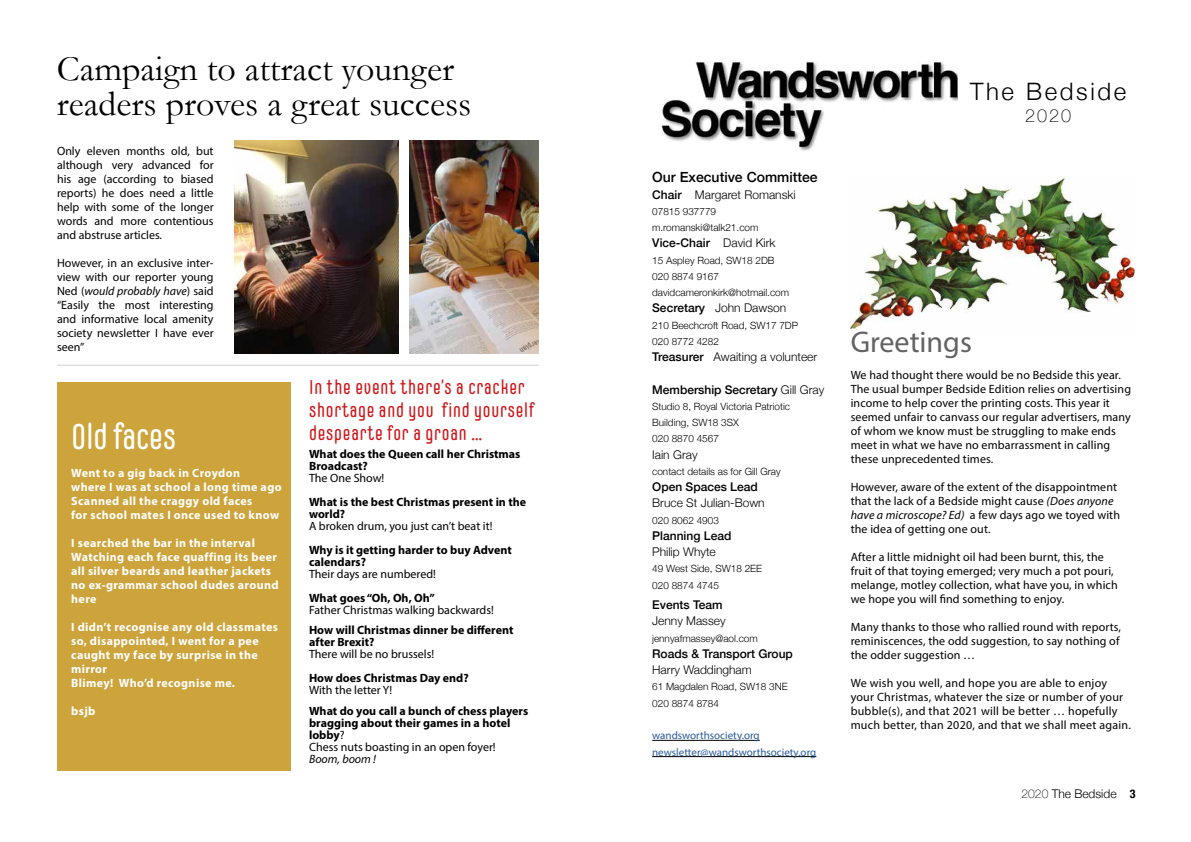
<style>
.page{position:relative;width:1191px;height:842px;background:#fff}
.page>*{position:absolute;margin:0;border:0;box-sizing:border-box;transform-origin:0 0}
.t1{font:36px/35px "Garamond";color:#000}
.t2{font:36px "Carl Marx";color:#fff}
.t3{font:30px "Myriad Pro";color:#646363}
.t4{font:300 24px "Helvetica Neue";letter-spacing:.11em;color:#000}
.t5{font:20px/23px "Carl Marx";letter-spacing:.04em;color:#cd171a}
.t6{font:100 18px "Helvetica Neue";color:#000}
.t7{font:500 14px "Helvetica Neue";color:#000}
.t8{font:12px/14px "Myriad Pro";letter-spacing:.01em;color:#000}
.t9{font:700 12px/14px "Myriad Pro";letter-spacing:.03em;color:#fff}
.t10{font:700 12px/12px "Myriad Pro";color:#000}
.t11{font:300 12px "Helvetica Neue";color:#000}
.t12{font:500 12px "Helvetica Neue";color:#000}
.t13{font:italic 12px "Myriad Pro";letter-spacing:.005em;color:#000}
.t14{font:11px/16.2px "Myriad Pro";color:#275b9b}
.t15{font:300 10px/16.2px "Helvetica Neue";color:#000}
.s1{font-style:italic}
.s2{font-weight:400}
.s3{font-weight:500}
.s4{font-weight:300}
.s5{font-weight:100}
.s6{font-weight:700;font-stretch:condensed}
</style>
<div class="page">
<img style="left:850px;top:176px;width:284px;height:155px">
<hr style="left:652px;top:740px;width:107px;height:1px;background:#000">
<hr style="left:652px;top:756px;width:164px;height:1px;background:#000">
<img style="left:661px;top:62px;width:297px;height:89px">
<img style="left:409px;top:141px;width:129px;height:213px">
<img style="left:234px;top:141px;width:165px;height:213px">
<hr style="left:57px;top:365px;width:481px;height:1px;background:#d2d2d1">
<div style="left:57px;top:383px;width:234px;height:388px;background:#cda43b"></div>
<h1 class="t1" style="left:57px;top:51px;width:416px">Campaign to attract younger readers proves a great success</h1>
<p class="t8" style="left:57px;top:143px;width:158px;text-align:justify">Only eleven months old, but although very advanced for his age (according to biased reports) he does need a little help with some of the longer words and more contentious and abstruse articles.</p>
<p class="t8" style="left:57px;top:256px;width:158px;text-align:justify">However, in an exclusive inter&shy;view with our reporter young Ned (<span class="s1">would probably have</span>) said “Easily the most interesting and informative local amenity society newsletter I have ever seen”</p>
<h1 class="t2" style="left:71px;top:416px;width:106px">Old faces</h1>
<p class="t9" style="left:71px;top:465px;width:212px">Went to a gig back in Croydon<br>where I was at school a long time ago<br>Scanned all the craggy old faces<br>for school mates I once used to know</p>
<p class="t9" style="left:71px;top:535px;width:209px">I searched the bar in the interval<br>Watching each face quaffing its beer all silver beards and leather jackets no ex-grammar school dudes around here</p>
<p class="t9" style="left:71px;top:619px;width:208px">I didn’t recognise any old classmates so, disappointed, I went for a pee caught my face by surprise in the mirror<br>Blimey! Who’d recognise me.</p>
<p class="t9" style="left:71px;top:703px;width:26px">bsjb</p>
<h3 class="t5" style="left:309px;top:375px;width:227px">In the event there’s a cracker shortage and you find yourself despearte for a groan …</h3>
<p class="t10" style="left:309px;top:447px;width:213px">What does the Queen call her Christmas<br>Broadcast?</p>
<p class="t8" style="left:309px;top:471px;width:77px">The One Show!</p>
<p class="t10" style="left:309px;top:495px;width:219px">What is the best Christmas present in the world?</p>
<p class="t8" style="left:309px;top:519px;width:185px">A broken drum, you just can’t beat it!</p>
<p class="t10" style="left:309px;top:543px;width:204px">Why is it getting harder to buy Advent calendars?</p>
<p class="t8" style="left:309px;top:567px;width:128px">Their days are numbered!</p>
<p class="t10" style="left:309px;top:591px;width:127px">What goes “Oh, Oh, Oh”</p>
<p class="t8" style="left:309px;top:603px;width:186px">Father Christmas walking backwards!</p>
<p class="t10" style="left:309px;top:624px;width:206px">How will Christmas dinner be different after Brexit?</p>
<p class="t8" style="left:309px;top:647px;width:127px">There will be no brussels!</p>
<p class="t10" style="left:309px;top:672px;width:161px">How does Christmas Day end?</p>
<p class="t8" style="left:309px;top:683px;width:85px">With the letter Y!</p>
<p class="t10" style="left:309px;top:704px;width:221px">What do you call a bunch of chess players bragging about their games in a hotel lobby<span class="s2">?<br>Chess nuts boasting in an open foyer!</span></p>
<p class="t13" style="left:309px;top:751px;width:68px">Boom, boom !</p>
<p class="t7" style="left:652px;top:166px;width:167px">Our Executive Committee</p>
<p class="t11" style="left:652px;top:185px;width:145px"><span class="s3">Chair</span> Margaret Romanski</p>
<p class="t15" style="left:652px;top:202px;width:108px">07815 937779 m.romanski@talk21.com</p>
<p class="t12" style="left:652px;top:233px;width:125px">Vice-Chair <span class="s4">David Kirk</span></p>
<p class="t15" style="left:652px;top:251px;width:138px">15 Aspley Road, SW18 2DB<br>020 8874 9167 davidcameronkirk@hotmail.com</p>
<p class="t11" style="left:652px;top:298px;width:136px"><span class="s3">Secretary</span> John Dawson</p>
<p class="t15" style="left:652px;top:316px;width:147px">210 Beechcroft Road, SW17 7DP<br>020 8772 4282</p>
<p class="t11" style="left:652px;top:347px;width:166px"><span class="s3">Treasurer</span> Awaiting a volunteer</p>
<p class="t12" style="left:652px;top:380px;width:173px">Membership Secretary <span class="s4">Gill Gray</span></p>
<p class="t15" style="left:652px;top:397px;width:139px">Studio 8, Royal Victoria Patriotic<br>Building, SW18 3SX<br>020 8870 4567</p>
<p class="t11" style="left:652px;top:445px;width:47px">Iain Gray</p>
<p class="t15" style="left:652px;top:462px;width:130px">contact details as for Gill Gray</p>
<p class="t12" style="left:652px;top:477px;width:107px">Open Spaces Lead</p>
<p class="t11" style="left:652px;top:493px;width:114px">Bruce St Julian-Bown</p>
<p class="t15" style="left:652px;top:511px;width:68px">020 8062 4903</p>
<p class="t12" style="left:652px;top:526px;width:81px">Planning Lead</p>
<p class="t11" style="left:652px;top:542px;width:65px">Philip Whyte</p>
<p class="t15" style="left:652px;top:560px;width:111px">49 West Side, SW18 2EE<br>020 8874 4745</p>
<p class="t12" style="left:652px;top:595px;width:72px">Events Team</p>
<p class="t11" style="left:652px;top:611px;width:75px">Jenny Massey</p>
<p class="t15" style="left:652px;top:629px;width:107px">jennyafmassey@aol.com</p>
<p class="t12" style="left:652px;top:644px;width:142px">Roads &amp; Transport Group</p>
<p class="t11" style="left:652px;top:660px;width:101px">Harry Waddingham</p>
<p class="t15" style="left:652px;top:678px;width:137px">61 Magdalen Road, SW18 3NE<br>020 8874 8784</p>
<p class="t14" style="left:652px;top:727px;width:166px">wandsworthsociety.org newsletter@wandsworthsociety.org</p>
<h3 class="t4" style="left:970px;top:72px;width:158px">The Bedside</h3>
<h3 class="t6" style="left:1025px;top:102px;width:47px">2020</h3>
<h2 class="t3" style="left:850px;top:324px;width:123px">Greetings</h2>
<p class="t8" style="left:850px;top:367px;width:282px">We had thought there would be no Bedside this year.<br>The usual bumper Bedside Edition relies on advertising income to help cover the printing costs. This year it seemed unfair to canvass our regular advertisers, many of whom we know must be struggling to make ends meet in what we have no embarrassment in calling these unprecedented times.</p>
<p class="t8" style="left:850px;top:480px;width:271px">However, aware of the extent of the disappointment that the lack of a Bedside might cause <span class="s1">(Does anyone have a microscope? Ed)</span> a few days ago we toyed with the idea of getting one out.</p>
<p class="t8" style="left:850px;top:550px;width:268px">After a little midnight oil had been burnt, this, the fruit of that toying emerged; very much a pot pouri, melange, motley collection, what have you, in which we hope you will find something to enjoy.</p>
<p class="t8" style="left:850px;top:620px;width:272px">Many thanks to those who rallied round with reports, reminiscences, the odd suggestion, to say nothing of the odder suggestion …</p>
<p class="t8" style="left:850px;top:676px;width:282px">We wish you well, and hope you are able to enjoy your Christmas, whatever the size or number of your bubble(s), and that 2021 will be better … hopefully much better, than 2020, and that we shall meet again.</p>
<p class="t11" style="left:1021px;top:784px;width:116px"><span class="s5">2020</span> The Bedside <span class="s6">3</span></p>
</div>
